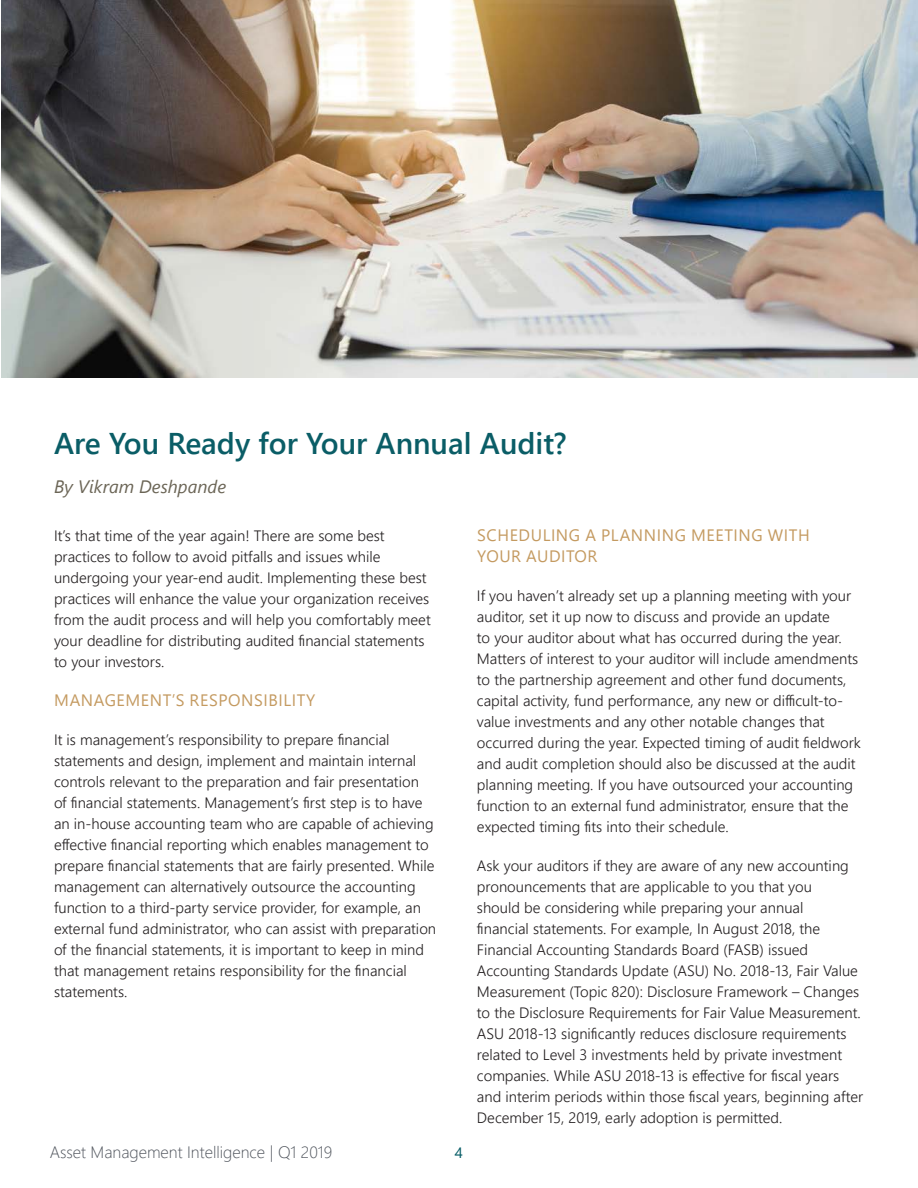
<style>
.page{position:relative;width:918px;height:1188px;background:#fff}
.page>*{position:absolute;margin:0;border:0;box-sizing:border-box;transform-origin:0 0}
.t1{font:600 30px "Segoe UI";color:#0a5d66}
.t2{font:italic 18px "Segoe UI";color:#6b6556}
.t3{font:16.5px/21px "Segoe UI";letter-spacing:.035em;color:#c49a60}
.t4{font:300 16.5px "Segoe UI";color:#4f545c}
.t5{font:300 15px/21px "Segoe UI";color:#231f20}
.t6{font:15px "Segoe UI";color:#035a64}
</style>
<div class="page">
<img style="left:1px;top:0;width:917px;height:378px">
<p class="t1" style="left:54px;top:415px;width:514px">Are You Ready for Your Annual Audit?</p>
<p class="t2" style="left:54px;top:470px;width:174px">By Vikram Deshpande</p>
<p class="t5" style="left:54px;top:524px;width:378px">It’s that time of the year again! There are some best practices to follow to avoid pitfalls and issues while undergoing your year-end audit. Implementing these best practices will enhance the value your organization receives from the audit process and will help you comfortably meet your deadline for distributing audited financial statements to your investors.</p>
<p class="t3" style="left:54px;top:689px;width:263px">MANAGEMENT’S RESPONSIBILITY</p>
<p class="t5" style="left:54px;top:728px;width:384px">It is management’s responsibility to prepare financial statements and design, implement and maintain internal controls relevant to the preparation and fair presentation<br>of financial statements. Management’s first step is to have an in-house accounting team who are capable of achieving effective financial reporting which enables management to prepare financial statements that are fairly presented. While management can alternatively outsource the accounting function to a third-party service provider, for example, an external fund administrator, who can assist with preparation of the financial statements, it is important to keep in mind that management retains responsibility for the financial statements.</p>
<p class="t3" style="left:477px;top:524px;width:334px">SCHEDULING A PLANNING MEETING WITH<br>YOUR AUDITOR</p>
<p class="t5" style="left:477px;top:584px;width:385px">If you haven’t already set up a planning meeting with your auditor, set it up now to discuss and provide an update<br>to your auditor about what has occurred during the year.<br>Matters of interest to your auditor will include amendments to the partnership agreement and other fund documents, capital activity, fund performance, any new or difficult-to&shy;value investments and any other notable changes that occurred during the year. Expected timing of audit fieldwork and audit completion should also be discussed at the audit planning meeting. If you have outsourced your accounting function to an external fund administrator, ensure that the expected timing fits into their schedule.</p>
<p class="t5" style="left:477px;top:854px;width:388px">Ask your auditors if they are aware of any new accounting pronouncements that are applicable to you that you<br>should be considering while preparing your annual<br>financial statements. For example, In August 2018, the Financial Accounting Standards Board (FASB) issued Accounting Standards Update (ASU) No. 2018-13, Fair Value Measurement (Topic 820): Disclosure Framework – Changes to the Disclosure Requirements for Fair Value Measurement.<br>ASU 2018-13 significantly reduces disclosure requirements related to Level 3 investments held by private investment companies. While ASU 2018-13 is effective for fiscal years and interim periods within those fiscal years, beginning after December 15, 2019, early adoption is permitted.</p>
<p class="t4" style="left:50px;top:1137px;width:284px">Asset Management Intelligence | Q1 2019</p>
<p class="t6" style="left:455px;top:1139px;width:10px">4</p>
</div>
